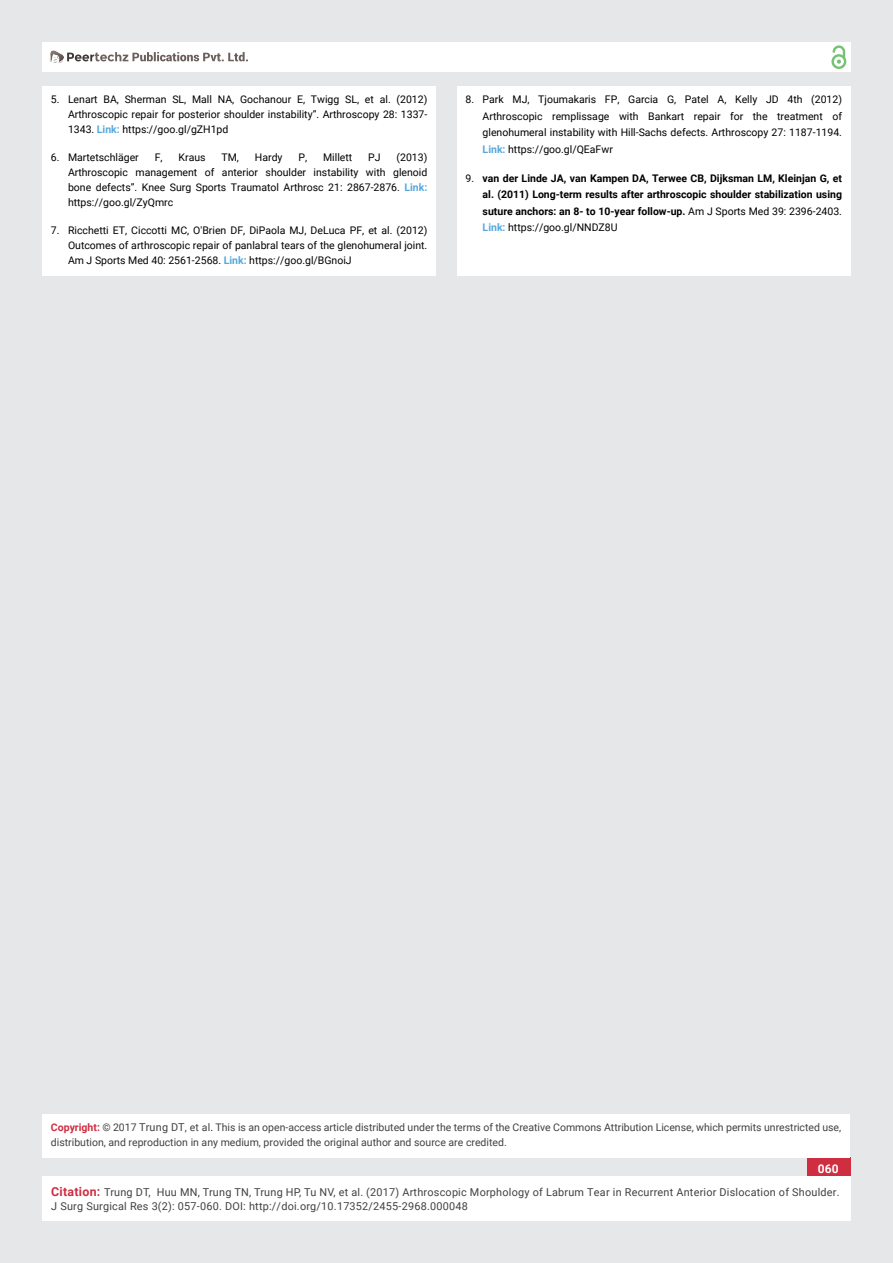
<style>
.page{position:relative;width:893px;height:1263px;background:#e6e7e8}
.page>*{position:absolute;margin:0;border:0;box-sizing:border-box;transform-origin:0 0}
.t1{font:700 12px "Roboto";color:#fff}
.t2{font:10.8px/14px "Roboto";letter-spacing:.02em;color:#414042}
.t3{font:10.5px/15px "Roboto";color:#000;text-align:justify}
.t4{font:10.5px/15px "Roboto";color:#414042}
.t5{font:700 10.5px/16.5px "Roboto";color:#000;text-align:justify}
.s1{font-weight:700;color:#56a8dd}
.s2{font-weight:400}
.s3{color:#56a8dd}
.s4{font-weight:700;color:#cf2e41}
.s5{font-size:10.8px}
.s6{color:#0e0e0e}
.s7{font-weight:700;font-size:12.45px;color:#cf2e41}
</style>
<div class="page">
<div style="left:42px;top:43px;width:808px;height:29px;background:#fff"></div>
<div style="left:831px;top:54px;width:15px;height:15px;border:2px solid #74c273;border-radius:50%"></div>
<svg style="left:831px;top:45px;width:15px;height:19px"></svg>
<div style="left:807px;top:1157px;width:43px;height:50px;background:#cf2e41"></div>
<svg style="left:49px;top:50px;width:199px;height:14px"></svg>
<div style="left:42px;top:1176px;width:809px;height:44px;background:#fff"></div>
<div style="left:42px;top:87px;width:394px;height:189px;background:#fff"></div>
<div style="left:42px;top:1114px;width:808px;height:44px;background:#fff"></div>
<div style="left:457px;top:87px;width:393px;height:189px;background:#fff"></div>
<p class="t3" style="left:68px;top:92px;width:361px;text-indent:-17px">5. Lenart BA, Sherman SL, Mall NA, Gochanour E, Twigg SL, et al. (2012)<br>Arthroscopic repair for posterior shoulder instability”. Arthroscopy 28: 1337- 1343. <span class="s1">Link:</span> https://goo.gl/gZH1pd</p>
<p class="t3" style="left:51px;top:150px;width:89px">6. Martetschläger</p>
<p class="t3" style="left:155px;top:150px;width:9px">F,</p>
<p class="t3" style="left:179px;top:150px;width:29px">Kraus</p>
<p class="t3" style="left:221px;top:150px;width:19px">TM,</p>
<p class="t3" style="left:255px;top:150px;width:29px">Hardy</p>
<p class="t3" style="left:298px;top:150px;width:10px">P,</p>
<p class="t3" style="left:323px;top:150px;width:31px">Millett</p>
<p class="t3" style="left:368px;top:150px;width:14px">PJ</p>
<p class="t3" style="left:68px;top:150px;width:361px;text-indent:329px">(2013)<br>Arthroscopic management of anterior shoulder instability with glenoid bone defects”. Knee Surg Sports Traumatol Arthrosc 21: 2867-2876. <span class="s1">Link: </span>https://goo.gl/ZyQmrc</p>
<p class="t3" style="left:68px;top:223px;width:361px;text-indent:-17px">7. Ricchetti ET, Ciccotti MC, O'Brien DF, DiPaola MJ, DeLuca PF, et al. (2012)<br>Outcomes of arthroscopic repair of panlabral tears of the glenohumeral joint.<br>Am J Sports Med 40: 2561-2568. <span class="s1">Link:</span> https://goo.gl/BGnoiJ</p>
<p class="t3" style="left:483px;top:91px;width:361px;line-height:16.5px;text-indent:-17px">8. Park MJ, Tjoumakaris FP, Garcia G, Patel A, Kelly JD 4th (2012)<br>Arthroscopic remplissage with Bankart repair for the treatment of glenohumeral instability with Hill-Sachs defects. Arthroscopy 27: 1187-1194.<br><span class="s1">Link:</span> https://goo.gl/QEaFwr</p>
<p class="t5" style="left:483px;top:170px;width:361px;text-indent:-17px"><span class="s2">9.</span> van der Linde JA, van Kampen DA, Terwee CB, Dijksman LM, Kleinjan G, et al. (2011) Long-term results after arthroscopic shoulder stabilization using suture anchors: an 8- to 10-year follow-up. <span class="s2">Am J Sports Med 39: 2396-2403.<br></span><span class="s3">Link:</span> <span class="s2">https://goo.gl/NNDZ8U</span></p>
<p class="t4" style="left:51px;top:1120px;width:792px"><span class="s4">Copyright:</span> © 2017 <span class="s5">Trung DT</span>, et al<span class="s6">.</span> This is an open-access article distributed under the terms of the Creative Commons Attribution License, which permits unrestricted use, distribution, and reproduction in any medium, provided the original author and source are credited.</p>
<p class="t1" style="left:818px;top:1162px;width:22px">060</p>
<p class="t2" style="left:51px;top:1185px;width:790px"><span class="s7">Citation:</span> Trung DT, Huu MN, Trung TN, Trung HP, Tu NV, et al. (2017) Arthroscopic Morphology of Labrum Tear in Recurrent Anterior Dislocation of Shoulder.<br>J Surg Surgical Res 3(2): 057-060. DOI: http://doi.org/10.17352/2455-2968.000048</p>
</div>
